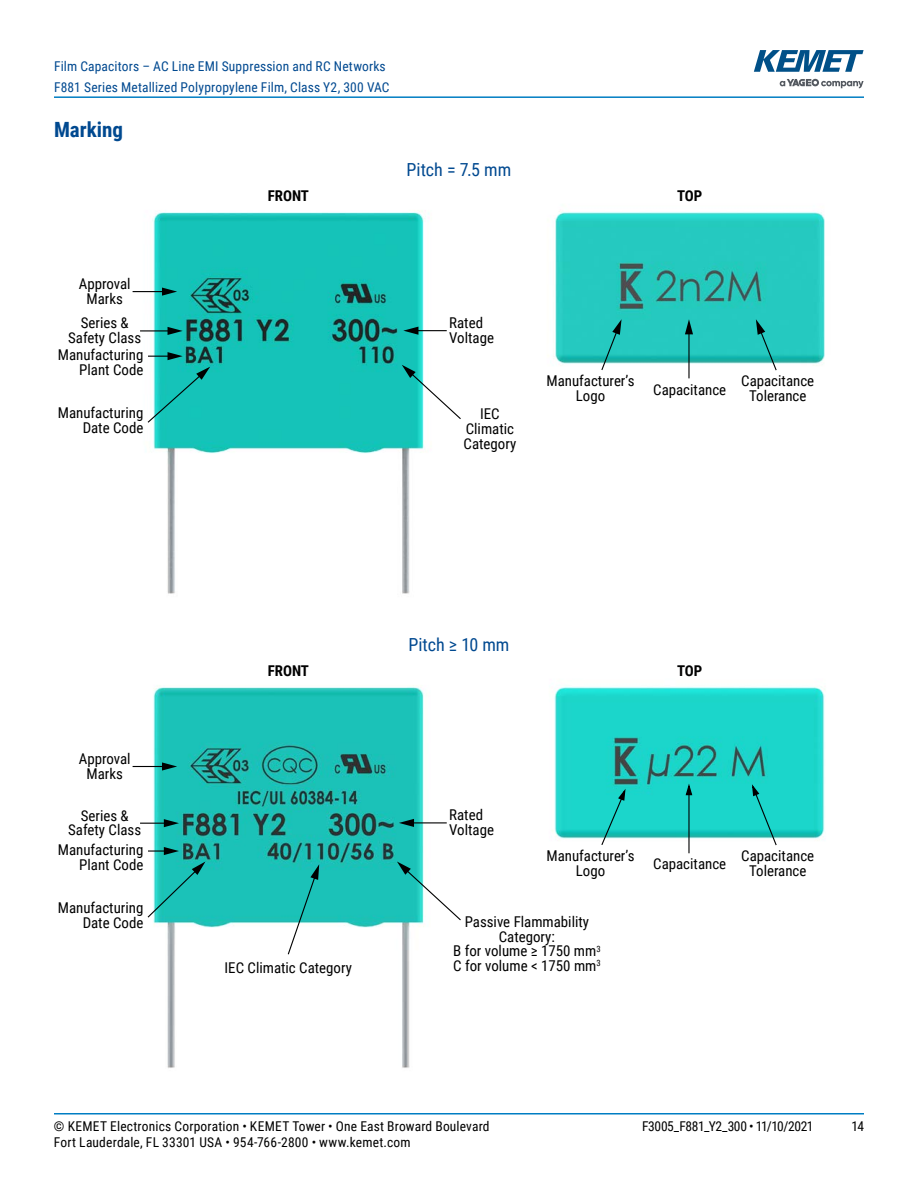
<style>
.page{position:relative;width:918px;height:1188px;background:#fff}
.page>*{position:absolute;margin:0;border:0;box-sizing:border-box;transform-origin:0 0}
.t1{font:700 21px "Roboto Condensed";color:#004990}
.t2{font:18px "Roboto Condensed";color:#004990}
.t3{font:14.85px/14.9px "Roboto Condensed";color:#000;text-align:center}
.t4{font:700 14.85px "Roboto Condensed";color:#000}
.t5{font:13.5px "Roboto Condensed";letter-spacing:.015em;color:#000}
.t6{font:13.5px/21px "Roboto Condensed";letter-spacing:.015em;color:#004990}
.t7{font:13.5px "Roboto Condensed";letter-spacing:-.025em;color:#000}
</style>
<div class="page">
<hr style="left:54px;top:1113px;width:810px;height:2px;background:#007dc3">
<hr style="left:54px;top:96px;width:810px;height:2px;background:#007dc3">
<svg style="left:780px;top:79px;width:84px;height:9px"></svg>
<svg style="left:754px;top:50px;width:110px;height:22px"></svg>
<img style="left:132px;top:210px;width:315px;height:384px">
<img style="left:555px;top:211px;width:270px;height:168px">
<svg style="left:600px;top:319px;width:22px;height:52px"></svg>
<hr style="left:133px;top:291px;width:32px;height:1px;background:#000">
<svg style="left:162px;top:288px;width:15px;height:8px"></svg>
<hr style="left:688px;top:332px;width:2px;height:46px;background:#000">
<svg style="left:685px;top:319px;width:8px;height:15px"></svg>
<svg style="left:756px;top:319px;width:22px;height:53px"></svg>
<hr style="left:140px;top:330px;width:30px;height:1px;background:#000">
<svg style="left:168px;top:327px;width:15px;height:8px"></svg>
<hr style="left:416px;top:330px;width:31px;height:1px;background:#000">
<svg style="left:403px;top:327px;width:15px;height:8px"></svg>
<svg style="left:402px;top:365px;width:59px;height:55px"></svg>
<svg style="left:148px;top:352px;width:35px;height:8px"></svg>
<svg style="left:146px;top:367px;width:64px;height:57px;background:#32c4bb"></svg>
<img style="left:132px;top:687px;width:315px;height:381px">
<img style="left:552px;top:685px;width:273px;height:169px">
<svg style="left:600px;top:786px;width:27px;height:60px;background:#37cbc2"></svg>
<hr style="left:133px;top:766px;width:32px;height:1px;background:#000">
<svg style="left:162px;top:762px;width:15px;height:9px"></svg>
<hr style="left:688px;top:794px;width:2px;height:59px;background:#000">
<svg style="left:685px;top:781px;width:8px;height:15px"></svg>
<svg style="left:751px;top:782px;width:27px;height:65px;background:#38ccc3"></svg>
<svg style="left:140px;top:819px;width:39px;height:8px"></svg>
<hr style="left:411px;top:822px;width:36px;height:1px;background:#000">
<svg style="left:399px;top:819px;width:15px;height:8px"></svg>
<svg style="left:397px;top:862px;width:64px;height:60px"></svg>
<svg style="left:287px;top:864px;width:32px;height:92px"></svg>
<svg style="left:148px;top:847px;width:31px;height:8px"></svg>
<svg style="left:146px;top:862px;width:59px;height:57px;background:#3ac4bb"></svg>
<p class="t6" style="left:54px;top:55px;width:337px">Film Capacitors – AC Line EMI Suppression and RC Networks<br>F881 Series Metallized Polypropylene Film, Class Y2, 300 VAC</p>
<h1 class="t1" style="left:54px;top:115px;width:71px">Marking</h1>
<p class="t2" style="left:407px;top:157px;width:106px">Pitch = 7.5 mm</p>
<p class="t3" style="left:79px;top:276px;width:53px">Approval<br>Marks</p>
<p class="t4" style="left:268px;top:186px;width:43px">FRONT</p>
<p class="t4" style="left:677px;top:186px;width:27px">TOP</p>
<p class="t3" style="left:68px;top:315px;width:74px">Series &amp;<br>Safety Class</p>
<p class="t3" style="left:449px;top:315px;width:46px;text-align:left">Rated<br>Voltage</p>
<p class="t3" style="left:58px;top:347px;width:87px;text-align:right">Manufacturing<br>Plant Code</p>
<p class="t3" style="left:58px;top:405px;width:87px;text-align:right">Manufacturing<br>Date Code</p>
<p class="t3" style="left:464px;top:406px;width:54px">IEC<br>Climatic<br>Category</p>
<p class="t3" style="left:546px;top:373px;width:90px">Manufacturer’s<br>Logo</p>
<p class="t3" style="left:653px;top:381px;width:74px">Capacitance</p>
<p class="t3" style="left:741px;top:373px;width:74px">Capacitance<br>Tolerance</p>
<p class="t2" style="left:408px;top:632px;width:103px">Pitch ≥ 10 mm</p>
<p class="t3" style="left:79px;top:751px;width:53px">Approval<br>Marks</p>
<p class="t4" style="left:268px;top:661px;width:43px">FRONT</p>
<p class="t4" style="left:677px;top:661px;width:27px">TOP</p>
<p class="t3" style="left:68px;top:807px;width:74px">Series &amp;<br>Safety Class</p>
<p class="t3" style="left:449px;top:807px;width:46px;text-align:left">Rated<br>Voltage</p>
<p class="t3" style="left:58px;top:842px;width:87px;text-align:right">Manufacturing<br>Plant Code</p>
<p class="t3" style="left:58px;top:900px;width:87px;text-align:right">Manufacturing<br>Date Code</p>
<p class="t3" style="left:225px;top:959px;width:129px">IEC Climatic Category</p>
<p class="t3" style="left:546px;top:848px;width:90px">Manufacturer’s<br>Logo</p>
<p class="t3" style="left:453px;top:913px;width:149px">Passive Flammability<br>Category:<br>B for volume ≥ 1750 mm<sup>3<br></sup>C for volume &lt; 1750 mm<sup>3</sup></p>
<p class="t3" style="left:653px;top:856px;width:74px">Capacitance</p>
<p class="t3" style="left:741px;top:848px;width:74px">Capacitance<br>Tolerance</p>
<p class="t5" style="left:54px;top:1116px;width:437px">© KEMET Electronics Corporation • KEMET Tower • One East Broward Boulevard</p>
<p class="t7" style="left:642px;top:1116px;width:173px">F3005_F881_Y2_300 • 11/10/2021</p>
<p class="t5" style="left:852px;top:1116px;width:14px">14</p>
<p class="t5" style="left:54px;top:1133px;width:358px">Fort Lauderdale, FL 33301 USA • 954-766-2800 • www.kemet.com</p>
</div>
